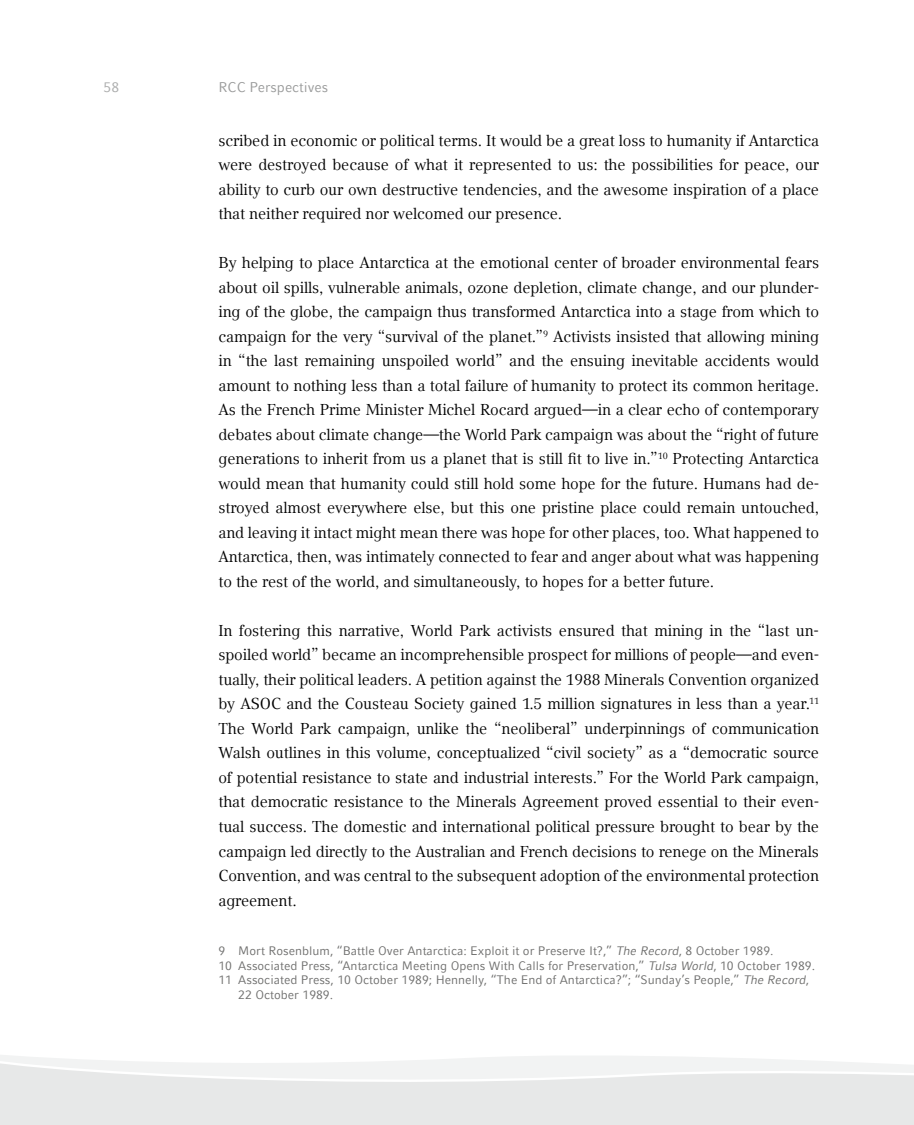
<style>
.page{position:relative;width:914px;height:1125px;background:#fff}
.page>*{position:absolute;margin:0;border:0;box-sizing:border-box;transform-origin:0 0}
.t1{font:15.75px/24.5px "LMU Compatil Text";letter-spacing:-.01em;color:#000;text-align:justify}
.t2{font:14px "LMU Compatil Fact";color:#9a9b9b}
.t3{font:14px "LMU Compatil Fact";color:#acadad}
.t4{font:12.25px "LMU Compatil Fact";color:#6f6f6e}
.s1{font-style:italic}
</style>
<div class="page">
<svg style="left:0;top:1055px;width:913px;height:70px;fill:#e7e8e8"></svg>
<p class="t3" style="left:103px;top:79px;width:17px">58</p>
<p class="t2" style="left:218px;top:79px;width:111px">RCC Perspectives</p>
<p class="t1" style="left:218px;top:128px;width:602px">scribed in economic or political terms. It would be a great loss to humanity if Antarctica were destroyed because of what it represented to us: the possibilities for peace, our ability to curb our own destructive tendencies, and the awesome inspiration of a place that neither required nor welcomed our presence.</p>
<p class="t1" style="left:218px;top:250px;width:602px">By helping to place Antarctica at the emotional center of broader environmental fears about oil spills, vulnerable animals, ozone depletion, climate change, and our plunder&shy;ing of the globe, the campaign thus transformed Antarctica into a stage from which to campaign for the very “survival of the planet.”<sup>9</sup> Activists insisted that allowing mining in “the last remaining unspoiled world” and the ensuing inevitable accidents would amount to nothing less than a total failure of humanity to protect its common heritage.<br>As the French Prime Minister Michel Rocard argued—in a clear echo of contemporary debates about climate change—the World Park campaign was about the “right of future generations to inherit from us a planet that is still fit to live in.”<sup>10</sup> Protecting Antarctica would mean that humanity could still hold some hope for the future. Humans had de&shy;stroyed almost everywhere else, but this one pristine place could remain untouched, and leaving it intact might mean there was hope for other places, too. What happened to Antarctica, then, was intimately connected to fear and anger about what was happening to the rest of the world, and simultaneously, to hopes for a better future.</p>
<p class="t1" style="left:218px;top:618px;width:602px">In fostering this narrative, World Park activists ensured that mining in the “last un&shy;spoiled world” became an incomprehensible prospect for millions of people—and even&shy;tually, their political leaders. A petition against the 1988 Minerals Convention organized by ASOC and the Cousteau Society gained 1.5 million signatures in less than a year.<sup>11<br></sup>The World Park campaign, unlike the “neoliberal” underpinnings of communication Walsh outlines in this volume, conceptualized “civil society” as a “democratic source of potential resistance to state and industrial interests.” For the World Park campaign, that democratic resistance to the Minerals Agreement proved essential to their even&shy;tual success. The domestic and international political pressure brought to bear by the campaign led directly to the Australian and French decisions to renege on the Minerals Convention, and was central to the subsequent adoption of the environmental protection agreement.</p>
<p class="t4" style="left:218px;top:943px;width:556px">9 Mort Rosenblum, “Battle Over Antarctica: Exploit it or Preserve It?,” <span class="s1">The Record</span>, 8 October 1989.</p>
<p class="t4" style="left:218px;top:958px;width:598px">10 Associated Press, “Antarctica Meeting Opens With Calls for Preservation,” <span class="s1">Tulsa World</span>, 10 October 1989.</p>
<p class="t4" style="left:218px;top:973px;width:592px">11 Associated Press, 10 October 1989; Hennelly, “The End of Antarctica?”; “Sunday’s People,” <span class="s1">The Record</span>,</p>
<p class="t4" style="left:238px;top:987px;width:96px">22 October 1989.</p>
</div>
